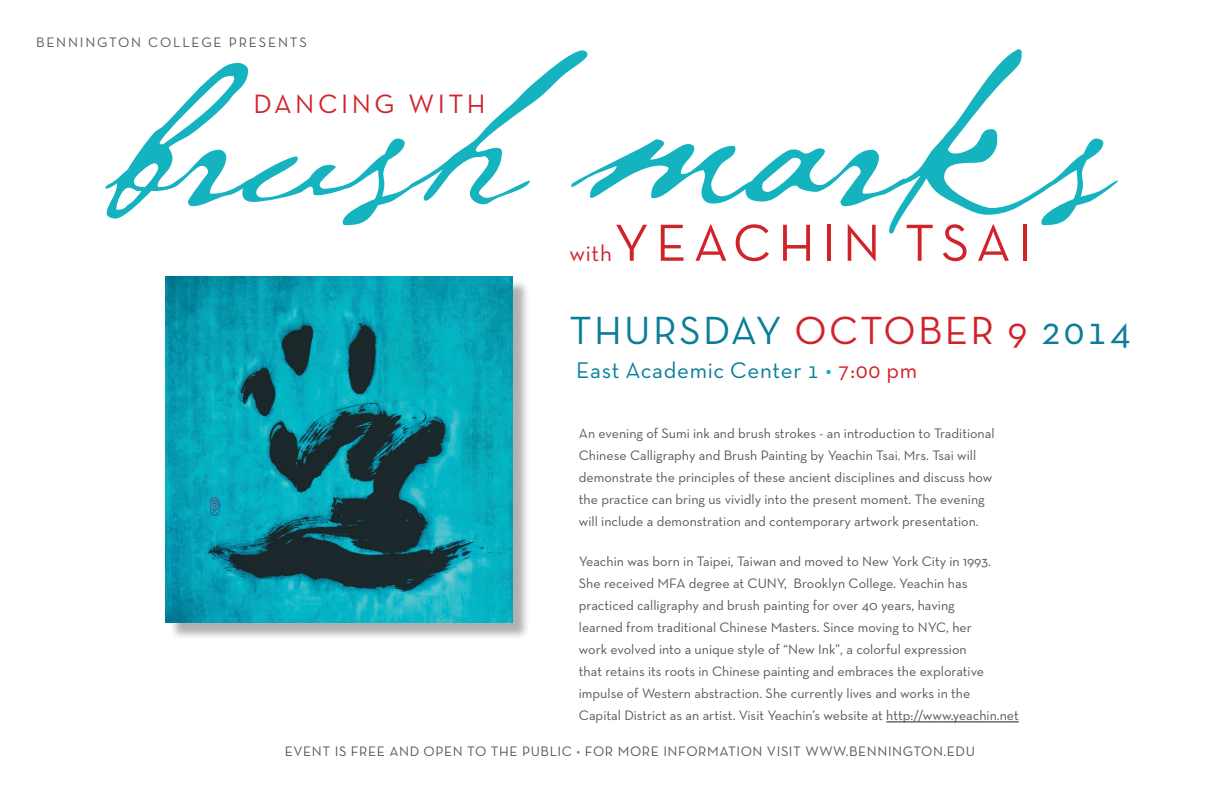
<style>
.page{position:relative;width:1224px;height:792px;background:#fff}
.page>*{position:absolute;margin:0;border:0;box-sizing:border-box;transform-origin:0 0}
.t1{font:260px "P22 Cezanne";color:#15b2bf}
.t2{font:53px "Neutra Text TF";letter-spacing:.13em;color:#d1232a}
.t3{font:40px "Neutra Text TF";letter-spacing:.06em;color:#0a7d9a}
.t4{font:27px "Neutra Text TF";letter-spacing:.13em;color:#d1232a}
.t5{font:23px "Neutra Text TF";letter-spacing:.03em;color:#0a7d9a}
.t6{font:23px "Neutra Text TF";color:#d1232a}
.t7{font:14px/22px "Neutra Text";color:#57585a}
.t8{font:14px "Neutra Text";letter-spacing:.04em;color:#57585a}
.t9{font:14px "Neutra Text";letter-spacing:.13em;color:#57585a}
.s1{color:#d1232a}
.s2{color:#15b2bf}
.s3{color:#4f8faa}
</style>
<div class="page">
<div style="left:169px;top:280px;width:361px;height:360px;background:#231f20;opacity:.35"></div>
<img style="left:166px;top:276px;width:347px;height:346px">
<hr style="left:886px;top:722px;width:133px;height:1px;background:#231f20">
<p class="t9" style="left:36px;top:33px;width:272px">BENNINGTON COLLEGE PRESENTS</p>
<h1 class="t1" style="left:112px;top:-43px;width:1002px">brush marks</h1>
<h3 class="t4" style="left:253px;top:87px;width:234px">DANCING WITH</h3>
<h2 class="t2" style="left:614px;top:211px;width:419px">YEACHIN TSAI</h2>
<h3 class="t6" style="left:569px;top:239px;width:44px">with</h3>
<h3 class="t3" style="left:569px;top:306px;width:563px">THURSDAY <span class="s1">OCTOBER 9</span> 2014</h3>
<h3 class="t5" style="left:576px;top:356px;width:343px">East Academic Center 1 <span class="s2">•</span> <span class="s1">7:00 pm</span></h3>
<p class="t7" style="left:579px;top:422px;width:417px">An evening of Sumi ink and brush strokes - an introduction to Traditional Chinese Calligraphy and Brush Painting by Yeachin Tsai. Mrs. Tsai will demonstrate the principles of these ancient disciplines and discuss how the practice can bring us vividly into the present moment. The evening will include a demonstration and contemporary artwork presentation.</p>
<p class="t7" style="left:579px;top:550px;width:441px">Yeachin was born in Taipei, Taiwan and moved to New York City in 1993.<br>She received MFA degree at CUNY, Brooklyn College. Yeachin has practiced calligraphy and brush painting for over 40 years, having<br>learned from traditional Chinese Masters. Since moving to NYC, her<br>work evolved into a unique style of “New Ink”, a colorful expression<br>that retains its roots in Chinese painting and embraces the explorative impulse of Western abstraction. She currently lives and works in the<br>Capital District as an artist. Visit Yeachin’s website at http://www.yeachin.net</p>
<p class="t8" style="left:285px;top:743px;width:692px">EVENT IS FREE AND OPEN TO THE PUBLIC <span class="s3">•</span> FOR MORE INFORMATION VISIT WWW.BENNINGTON.EDU</p>
</div>
